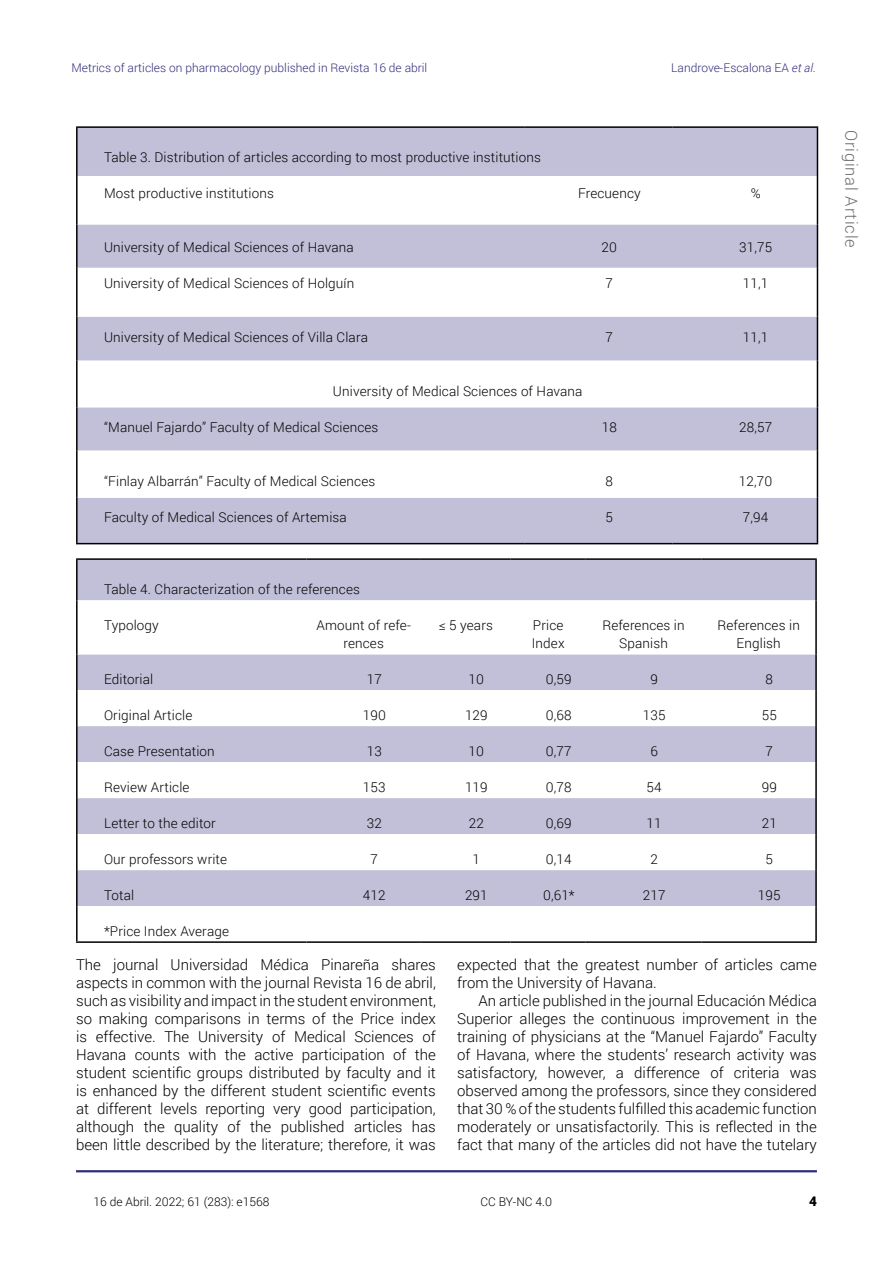
<style>
.page{position:relative;width:893px;height:1263px;background:#fff}
.page>*{position:absolute;margin:0;border:0;box-sizing:border-box;transform-origin:0 0}
.t1{font:300 16.5px "Roboto";letter-spacing:.05em;color:#6e6e6e}
.t2{font:300 15px/18px "Roboto";color:#000;text-align:justify}
.t3{font:300 13.5px/18px "Roboto";letter-spacing:.01em;color:#000;text-align:center}
.t4{font:900 13.5px "Roboto";color:#000}
.t5{font:300 12px "Roboto";color:#322d7d}
.t6{font:300 12px "Roboto";color:#000}
.s1{font-style:italic}
</style>
<div class="page">
<hr style="left:76px;top:1170px;width:741px;height:2px;background:#322d7d">
<div style="left:78px;top:560px;width:737px;height:346px;background:#c2c0d8"></div>
<svg style="left:78px;top:600px;width:737px;height:270px"></svg>
<hr style="left:76px;top:558px;width:231px;height:2px;background:#000">
<hr style="left:76px;top:560px;width:2px;height:40px;background:#000">
<hr style="left:307px;top:558px;width:114px;height:2px;background:#000">
<hr style="left:421px;top:558px;width:90px;height:2px;background:#000">
<hr style="left:511px;top:558px;width:75px;height:2px;background:#000">
<hr style="left:586px;top:558px;width:115px;height:2px;background:#000">
<hr style="left:701px;top:558px;width:116px;height:2px;background:#000">
<hr style="left:815px;top:560px;width:2px;height:40px;background:#000">
<hr style="left:76px;top:600px;width:2px;height:54px;background:#000">
<hr style="left:815px;top:600px;width:2px;height:54px;background:#000">
<hr style="left:76px;top:654px;width:2px;height:36px;background:#000">
<hr style="left:815px;top:654px;width:2px;height:36px;background:#000">
<hr style="left:76px;top:690px;width:2px;height:36px;background:#000">
<hr style="left:815px;top:690px;width:2px;height:36px;background:#000">
<hr style="left:76px;top:726px;width:2px;height:36px;background:#000">
<hr style="left:815px;top:726px;width:2px;height:36px;background:#000">
<hr style="left:76px;top:762px;width:2px;height:36px;background:#000">
<hr style="left:815px;top:762px;width:2px;height:36px;background:#000">
<hr style="left:76px;top:798px;width:2px;height:36px;background:#000">
<hr style="left:815px;top:798px;width:2px;height:36px;background:#000">
<hr style="left:76px;top:834px;width:2px;height:36px;background:#000">
<hr style="left:815px;top:834px;width:2px;height:36px;background:#000">
<hr style="left:76px;top:870px;width:2px;height:36px;background:#000">
<hr style="left:815px;top:870px;width:2px;height:36px;background:#000">
<hr style="left:76px;top:906px;width:2px;height:35px;background:#000">
<hr style="left:815px;top:906px;width:2px;height:35px;background:#000">
<hr style="left:76px;top:941px;width:231px;height:2px;background:#000">
<hr style="left:307px;top:941px;width:114px;height:2px;background:#000">
<hr style="left:421px;top:941px;width:90px;height:2px;background:#000">
<hr style="left:511px;top:941px;width:75px;height:2px;background:#000">
<hr style="left:586px;top:941px;width:115px;height:2px;background:#000">
<hr style="left:701px;top:941px;width:116px;height:2px;background:#000">
<div style="left:78px;top:128px;width:739px;height:415px;background:#c2c0d8"></div>
<svg style="left:78px;top:176px;width:739px;height:322px"></svg>
<hr style="left:76px;top:126px;width:449px;height:2px;background:#000">
<hr style="left:76px;top:128px;width:2px;height:48px;background:#000">
<hr style="left:525px;top:126px;width:148px;height:2px;background:#000">
<hr style="left:673px;top:126px;width:145px;height:2px;background:#000">
<hr style="left:817px;top:128px;width:1px;height:48px;background:#000">
<hr style="left:76px;top:176px;width:2px;height:48px;background:#000">
<hr style="left:817px;top:176px;width:1px;height:48px;background:#000">
<hr style="left:76px;top:224px;width:2px;height:44px;background:#000">
<hr style="left:817px;top:224px;width:1px;height:44px;background:#000">
<hr style="left:76px;top:268px;width:2px;height:49px;background:#000">
<hr style="left:817px;top:268px;width:1px;height:49px;background:#000">
<hr style="left:76px;top:317px;width:2px;height:44px;background:#000">
<hr style="left:817px;top:317px;width:1px;height:44px;background:#000">
<hr style="left:76px;top:361px;width:2px;height:46px;background:#000">
<hr style="left:817px;top:361px;width:1px;height:46px;background:#000">
<hr style="left:76px;top:407px;width:2px;height:44px;background:#000">
<hr style="left:817px;top:407px;width:1px;height:44px;background:#000">
<hr style="left:76px;top:451px;width:2px;height:47px;background:#000">
<hr style="left:817px;top:451px;width:1px;height:47px;background:#000">
<hr style="left:76px;top:498px;width:2px;height:45px;background:#000">
<hr style="left:817px;top:498px;width:1px;height:45px;background:#000">
<hr style="left:76px;top:543px;width:449px;height:1px;background:#000">
<hr style="left:525px;top:543px;width:148px;height:1px;background:#000">
<hr style="left:673px;top:543px;width:145px;height:1px;background:#000">
<p class="t5" style="left:71px;top:59px;width:357px">Metrics of articles on pharmacology published in Revista 16 de abril</p>
<p class="t5" style="left:671px;top:59px;width:146px">Landrove-Escalona EA <span class="s1">et al</span>.</p>
<p class="t3" style="left:104px;top:148px;width:438px">Table 3. Distribution of articles according to most productive institutions</p>
<p class="t3" style="left:104px;top:184px;width:171px">Most productive institutions</p>
<p class="t3" style="left:578px;top:184px;width:64px">Frecuency</p>
<p class="t3" style="left:751px;top:184px;width:11px">%</p>
<p class="t3" style="left:104px;top:238px;width:251px">University of Medical Sciences of Havana</p>
<p class="t3" style="left:602px;top:238px;width:17px">20</p>
<p class="t3" style="left:739px;top:238px;width:35px">31,75</p>
<p class="t3" style="left:104px;top:274px;width:252px">University of Medical Sciences of Holguín</p>
<p class="t3" style="left:606px;top:274px;width:9px">7</p>
<p class="t3" style="left:743px;top:274px;width:27px">11,1</p>
<p class="t3" style="left:104px;top:328px;width:265px">University of Medical Sciences of Villa Clara</p>
<p class="t3" style="left:606px;top:328px;width:9px">7</p>
<p class="t3" style="left:743px;top:328px;width:27px">11,1</p>
<p class="t3" style="left:333px;top:382px;width:251px">University of Medical Sciences of Havana</p>
<p class="t3" style="left:104px;top:418px;width:276px">“Manuel Fajardo” Faculty of Medical Sciences</p>
<p class="t3" style="left:602px;top:418px;width:17px">18</p>
<p class="t3" style="left:739px;top:418px;width:35px">28,57</p>
<p class="t3" style="left:104px;top:472px;width:273px">“Finlay Albarrán” Faculty of Medical Sciences</p>
<p class="t3" style="left:606px;top:472px;width:9px">8</p>
<p class="t3" style="left:739px;top:472px;width:35px">12,70</p>
<p class="t3" style="left:104px;top:508px;width:244px">Faculty of Medical Sciences of Artemisa</p>
<p class="t3" style="left:606px;top:508px;width:9px">5</p>
<p class="t3" style="left:743px;top:508px;width:27px">7,94</p>
<p class="t3" style="left:104px;top:580px;width:257px">Table 4. Characterization of the references</p>
<p class="t3" style="left:104px;top:616px;width:56px">Typology</p>
<p class="t3" style="left:316px;top:616px;width:96px">Amount of refe&shy;rences</p>
<p class="t3" style="left:439px;top:616px;width:56px">≤ 5 years</p>
<p class="t3" style="left:532px;top:616px;width:34px;text-align:left">Price<br>Index</p>
<p class="t3" style="left:602px;top:616px;width:84px">References in<br>Spanish</p>
<p class="t3" style="left:717px;top:616px;width:84px">References in<br>English</p>
<p class="t3" style="left:104px;top:670px;width:51px">Editorial</p>
<p class="t3" style="left:367px;top:670px;width:17px">17</p>
<p class="t3" style="left:469px;top:670px;width:17px">10</p>
<p class="t3" style="left:546px;top:670px;width:27px">0,59</p>
<p class="t3" style="left:650px;top:670px;width:9px">9</p>
<p class="t3" style="left:766px;top:670px;width:9px">8</p>
<p class="t3" style="left:104px;top:706px;width:90px">Original Article</p>
<p class="t3" style="left:363px;top:706px;width:25px">190</p>
<p class="t3" style="left:465px;top:706px;width:24px">129</p>
<p class="t3" style="left:546px;top:706px;width:27px">0,68</p>
<p class="t3" style="left:643px;top:706px;width:24px">135</p>
<p class="t3" style="left:762px;top:706px;width:17px">55</p>
<p class="t3" style="left:104px;top:742px;width:112px">Case Presentation</p>
<p class="t3" style="left:367px;top:742px;width:17px">13</p>
<p class="t3" style="left:469px;top:742px;width:17px">10</p>
<p class="t3" style="left:546px;top:742px;width:27px">0,77</p>
<p class="t3" style="left:650px;top:742px;width:9px">6</p>
<p class="t3" style="left:766px;top:742px;width:9px">7</p>
<p class="t3" style="left:104px;top:778px;width:87px">Review Article</p>
<p class="t3" style="left:363px;top:778px;width:24px">153</p>
<p class="t3" style="left:465px;top:778px;width:24px">119</p>
<p class="t3" style="left:546px;top:778px;width:27px">0,78</p>
<p class="t3" style="left:647px;top:778px;width:17px">54</p>
<p class="t3" style="left:762px;top:778px;width:17px">99</p>
<p class="t3" style="left:104px;top:814px;width:113px">Letter to the editor</p>
<p class="t3" style="left:367px;top:814px;width:17px">32</p>
<p class="t3" style="left:469px;top:814px;width:17px">22</p>
<p class="t3" style="left:546px;top:814px;width:27px">0,69</p>
<p class="t3" style="left:647px;top:814px;width:17px">11</p>
<p class="t3" style="left:762px;top:814px;width:17px">21</p>
<p class="t3" style="left:104px;top:850px;width:125px">Our professors write</p>
<p class="t3" style="left:371px;top:850px;width:9px">7</p>
<p class="t3" style="left:473px;top:850px;width:9px">1</p>
<p class="t3" style="left:546px;top:850px;width:27px">0,14</p>
<p class="t3" style="left:650px;top:850px;width:9px">2</p>
<p class="t3" style="left:766px;top:850px;width:9px">5</p>
<p class="t3" style="left:104px;top:886px;width:32px">Total</p>
<p class="t3" style="left:363px;top:886px;width:24px">412</p>
<p class="t3" style="left:465px;top:886px;width:24px">291</p>
<p class="t3" style="left:543px;top:886px;width:33px">0,61*</p>
<p class="t3" style="left:643px;top:886px;width:24px">217</p>
<p class="t3" style="left:758px;top:886px;width:24px">195</p>
<p class="t3" style="left:104px;top:922px;width:126px">*Price Index Average</p>
<p class="t2" style="left:76px;top:955px;width:361px">The journal Universidad Médica Pinareña shares aspects in common with the journal Revista 16 de abril, such as visibility and impact in the student environment, so making comparisons in terms of the Price index is effective. The University of Medical Sciences of Havana counts with the active participation of the student scientific groups distributed by faculty and it is enhanced by the different student scientific events at different levels reporting very good participation, although the quality of the published articles has been little described by the literature; therefore, it was</p>
<p class="t2" style="left:457px;top:955px;width:361px">expected that the greatest number of articles came from the University of Havana.</p>
<p class="t2" style="left:457px;top:991px;width:361px;text-indent:21px">An article published in the journal Educación Médica Superior alleges the continuous improvement in the training of physicians at the “Manuel Fajardo” Faculty of Havana, where the students’ research activity was satisfactory, however, a difference of criteria was observed among the professors, since they considered that 30 % of the students fulfilled this academic function moderately or unsatisfactorily. This is reflected in the fact that many of the articles did not have the tutelary</p>
<p class="t6" style="left:94px;top:1193px;width:177px">16 de Abril. 2022; 61 (283): e1568</p>
<p class="t6" style="left:480px;top:1193px;width:73px">CC BY-NC 4.0</p>
<p class="t4" style="left:809px;top:1192px;width:9px">4</p>
<p class="t1" style="left:863px;top:130px;width:119px;rotate:90deg">Original Article</p>
</div>
